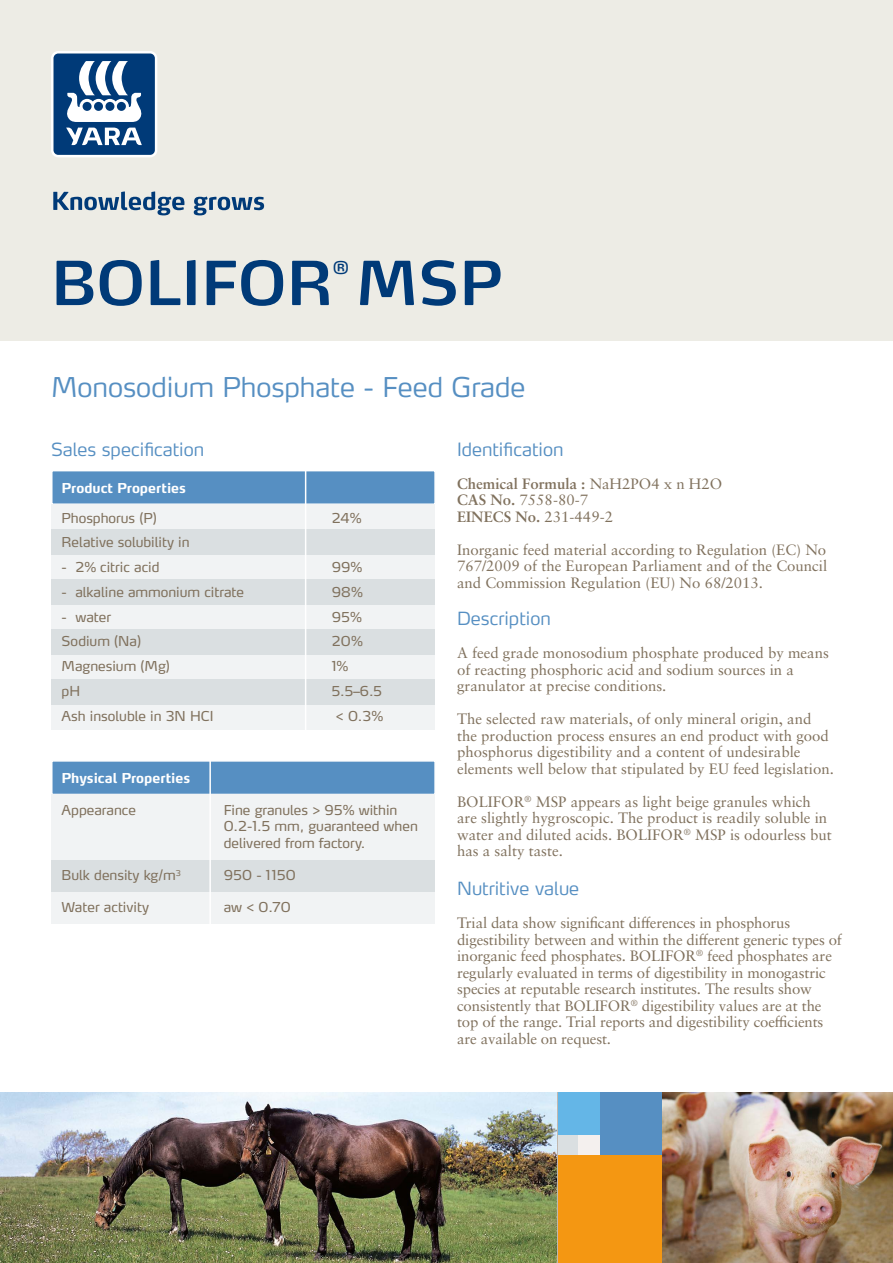
<style>
.page{position:relative;width:893px;height:1263px;background:#fff}
.page>*{position:absolute;margin:0;border:0;box-sizing:border-box;transform-origin:0 0}
.t1{font:600 60px "Yara Max LF";color:#003a78}
.t2{font:300 27px "Yara Max LF";color:#568fc2}
.t3{font:300 18px "Max LF";color:#568fc2}
.t4{font:300 18px "Yara Max LF";color:#568fc2}
.t5{font:600 17.55px "Yara Max LF";color:#003a78}
.t6{font:15px/16.5px "Sabon LT Pro";color:#80715d}
.t7{font:700 15px/16.5px "Sabon LT Pro";color:#80715d}
.t8{font:13.5px/16.2px "Yara Max LF";color:#80715d}
.t9{font:700 13.5px "Yara Max LF";color:#fff}
.s1{font-weight:400}
</style>
<div class="page">
<div style="left:558px;top:1135px;width:21px;height:21px;background:#dadfe1"></div>
<div style="left:579px;top:1135px;width:21px;height:21px;background:#f4f0ee"></div>
<div style="left:558px;top:1092px;width:42px;height:43px;background:#64b6e7"></div>
<div style="left:600px;top:1092px;width:64px;height:64px;background:#568fc2"></div>
<div style="left:558px;top:1156px;width:106px;height:107px;background:#f49712"></div>
<div style="left:0;top:0;width:893px;height:340px;background:#edece5"></div>
<svg style="left:53px;top:191px;width:211px;height:24px"></svg>
<svg style="left:51px;top:51px;width:106px;height:106px;background:#597fa7"></svg>
<div style="left:51px;top:470px;width:385px;height:35px;background:#568fc2;border:2px solid #fff"></div>
<div style="left:51px;top:760px;width:385px;height:35px;background:#568fc2;border:2px solid #fff"></div>
<div style="left:52px;top:504px;width:383px;height:26px;background:#f1f3f4"></div>
<div style="left:52px;top:795px;width:383px;height:65px;background:#f1f3f4"></div>
<div style="left:52px;top:654px;width:383px;height:25px;background:#f1f3f4"></div>
<div style="left:52px;top:554px;width:383px;height:26px;background:#f1f3f4"></div>
<div style="left:52px;top:892px;width:383px;height:32px;background:#f1f3f4"></div>
<div style="left:52px;top:704px;width:383px;height:25px;background:#f1f3f4"></div>
<div style="left:52px;top:604px;width:383px;height:26px;background:#f1f3f4"></div>
<div style="left:52px;top:529px;width:383px;height:26px;background:#dadfe1"></div>
<div style="left:52px;top:860px;width:383px;height:32px;background:#dadfe1"></div>
<div style="left:52px;top:679px;width:383px;height:25px;background:#dadfe1"></div>
<div style="left:52px;top:579px;width:383px;height:26px;background:#dadfe1"></div>
<div style="left:52px;top:629px;width:383px;height:26px;background:#dadfe1"></div>
<hr style="left:305px;top:470px;width:1px;height:269px;background:#fff">
<hr style="left:209px;top:760px;width:2px;height:166px;background:#fff">
<img style="left:0;top:1092px;width:557px;height:171px">
<img style="left:662px;top:1092px;width:231px;height:171px">
<h1 class="t1" style="left:51px;top:245px;width:453px">BOLIFOR MSP</h1>
<p class="t5" style="left:333px;top:257px;width:18px">®</p>
<h2 class="t2" style="left:51px;top:370px;width:476px">Monosodium Phosphate - Feed Grade</h2>
<p class="t3" style="left:51px;top:438px;width:155px">Sales specification</p>
<p class="t3" style="left:457px;top:438px;width:108px">Identification</p>
<p class="t7" style="left:457px;top:475px;width:267px">Chemical Formula : <span class="s1">NaH2PO4 x n H2O<br></span>CAS No. <span class="s1">7558-80-7<br></span>EINECS No. <span class="s1">231-449-2</span></p>
<p class="t6" style="left:457px;top:541px;width:372px;text-align:justify">Inorganic feed material according to Regulation (EC) No 767/2009 of the European Parliament and of the Council and Commission Regulation (EU) No 68/2013.</p>
<p class="t4" style="left:457px;top:607px;width:95px">Description</p>
<p class="t6" style="left:457px;top:644px;width:373px">A feed grade monosodium phosphate produced by means of reacting phosphoric acid and sodium sources in a granulator at precise conditions.</p>
<p class="t6" style="left:457px;top:710px;width:378px">The selected raw materials, of only mineral origin, and the production process ensures an end product with good phosphorus digestibility and a content of undesirable elements well below that stipulated by EU feed legislation.</p>
<p class="t6" style="left:457px;top:793px;width:376px">BOLIFOR<sup>®</sup> MSP appears as light beige granules which are slightly hygroscopic. The product is readily soluble in water and diluted acids. BOLIFOR<sup>®</sup> MSP is odourless but has a salty taste.</p>
<p class="t4" style="left:457px;top:877px;width:124px">Nutritive value</p>
<p class="t6" style="left:457px;top:914px;width:386px">Trial data show significant differences in phosphorus digestibility between and within the different generic types of inorganic feed phosphates. BOLIFOR<sup>®</sup> feed phosphates are regularly evaluated in terms of digestibility in monogastric species at reputable research institutes. The results show consistently that BOLIFOR<sup>®</sup> digestibility values are at the top of the range. Trial reports and digestibility coefficients are available on request.</p>
<p class="t9" style="left:62px;top:479px;width:126px">Product Properties</p>
<p class="t8" style="left:62px;top:509px;width:97px">Phosphorus (P)</p>
<p class="t8" style="left:332px;top:509px;width:31px">24%</p>
<p class="t8" style="left:62px;top:534px;width:129px">Relative solubility in</p>
<p class="t8" style="left:62px;top:559px;width:99px">- 2% citric acid</p>
<p class="t8" style="left:332px;top:559px;width:32px">99%</p>
<p class="t8" style="left:62px;top:583px;width:184px">- alkaline ammonium citrate</p>
<p class="t8" style="left:332px;top:583px;width:33px">98%</p>
<p class="t8" style="left:62px;top:608px;width:51px">- water</p>
<p class="t8" style="left:332px;top:608px;width:32px">95%</p>
<p class="t8" style="left:62px;top:633px;width:81px">Sodium (Na)</p>
<p class="t8" style="left:332px;top:633px;width:33px">20%</p>
<p class="t8" style="left:62px;top:658px;width:110px">Magnesium (Mg)</p>
<p class="t8" style="left:332px;top:658px;width:18px">1%</p>
<p class="t8" style="left:62px;top:682px;width:20px">pH</p>
<p class="t8" style="left:332px;top:682px;width:52px">5.5–6.5</p>
<p class="t8" style="left:62px;top:707px;width:153px">Ash insoluble in 3N HCI</p>
<p class="t8" style="left:336px;top:707px;width:49px">&lt; 0.3%</p>
<p class="t9" style="left:62px;top:769px;width:130px">Physical Properties</p>
<p class="t8" style="left:62px;top:802px;width:76px">Appearance</p>
<p class="t8" style="left:224px;top:802px;width:196px">Fine granules &gt; 95% within<br>0.2-1.5 mm, guaranteed when delivered from factory.</p>
<p class="t8" style="left:62px;top:867px;width:121px">Bulk density kg/m<sup>3</sup></p>
<p class="t8" style="left:224px;top:867px;width:74px">950 - 1150</p>
<p class="t8" style="left:62px;top:899px;width:89px">Water activity</p>
<p class="t8" style="left:224px;top:899px;width:68px">aw &lt; 0.70</p>
</div>
